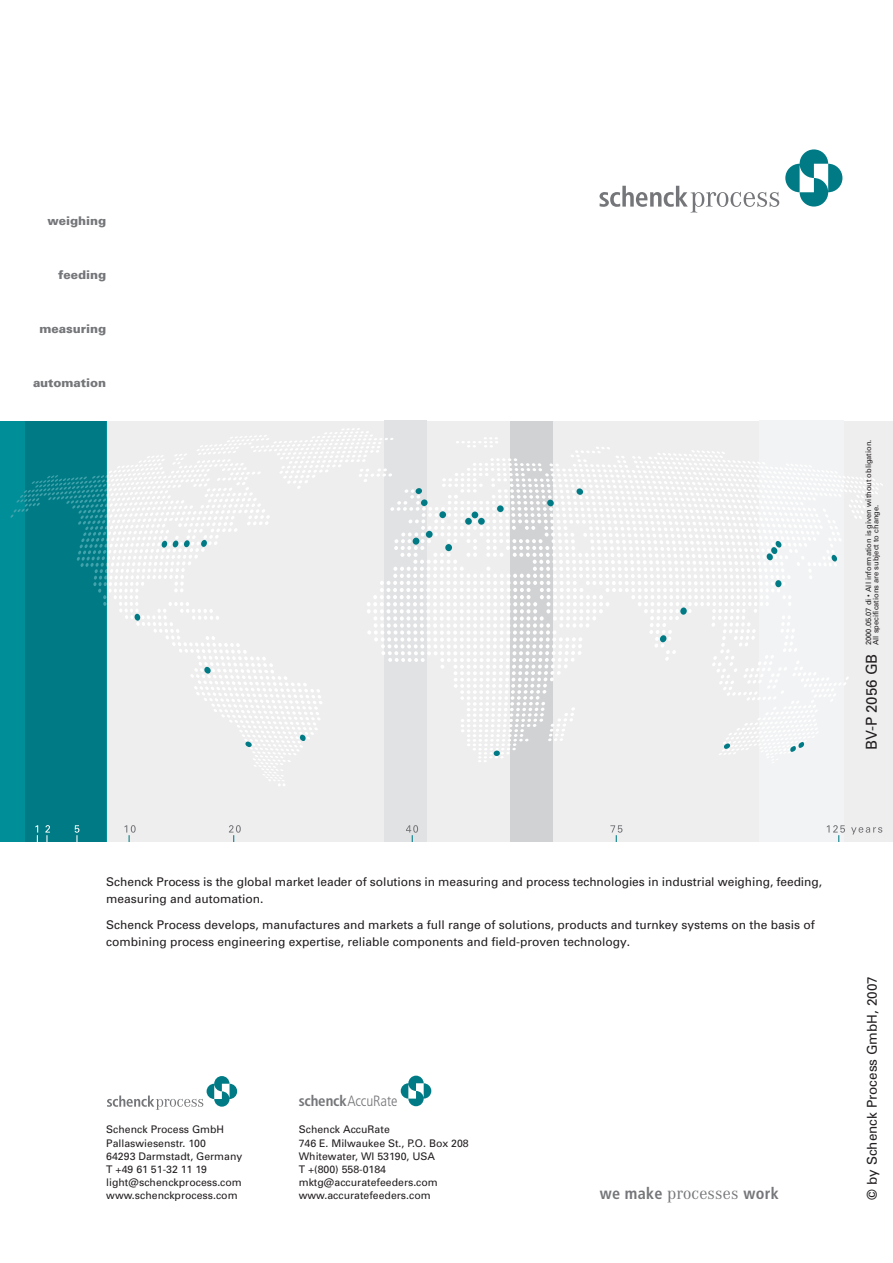
<style>
.page{position:relative;width:893px;height:1263px;background:#fff}
.page>*{position:absolute;margin:0;border:0;box-sizing:border-box;transform-origin:0 0}
.t1{font:700 condensed 16.2px "Frutiger";letter-spacing:.02em;color:#757679}
.t2{font:300 condensed 14.85px "Frutiger";color:#757679}
.t3{font:13.5px "Univers";color:#231f20}
.t4{font:12px/17.4px "Univers";color:#231f20}
.t5{font:900 12px "Univers";color:#757679}
.t6{font:10.5px/13.2px "Univers";color:#231f20}
.t7{font:7.5px/7.5px "Univers";color:#231f20}
.s1{font-size:15px}
.s2{font-weight:700}
.s3{font-family:"Corporate A";font-weight:400;font-stretch:normal;font-size:17.55px}
</style>
<div class="page">
<div style="left:0;top:421px;width:893px;height:421px;background:#eeeeef"></div>
<div style="left:510px;top:421px;width:43px;height:421px;background:#d1d2d4"></div>
<div style="left:384px;top:421px;width:42px;height:421px;background:#e1e2e4"></div>
<div style="left:759px;top:421px;width:85px;height:421px;background:#f2f3f4"></div>
<svg style="left:106px;top:428px;width:777px;height:358px"></svg>
<div style="left:0;top:421px;width:106px;height:421px;background:#008e98"></div>
<div style="left:26px;top:421px;width:80px;height:421px;background:#007b85"></div>
<svg style="left:10px;top:428px;width:96px;height:358px"></svg>
<svg style="left:494px;top:750px;width:6px;height:6px"></svg>
<svg style="left:723px;top:743px;width:8px;height:6px"></svg>
<svg style="left:790px;top:742px;width:14px;height:10px"></svg>
<svg style="left:300px;top:735px;width:6px;height:6px"></svg>
<svg style="left:244px;top:741px;width:9px;height:6px"></svg>
<div style="left:204px;top:667px;width:7px;height:7px;background:#007b85;border-radius:50%"></div>
<div style="left:413px;top:538px;width:6px;height:7px;background:#007b85;border-radius:50%"></div>
<div style="left:478px;top:518px;width:7px;height:7px;background:#007b85;border-radius:50%"></div>
<div style="left:465px;top:518px;width:7px;height:7px;background:#007b85;border-radius:50%"></div>
<div style="left:472px;top:511px;width:6px;height:7px;background:#007b85;border-radius:50%"></div>
<div style="left:497px;top:505px;width:7px;height:7px;background:#007b85;border-radius:50%"></div>
<div style="left:547px;top:500px;width:7px;height:6px;background:#007b85;border-radius:50%"></div>
<div style="left:421px;top:499px;width:7px;height:7px;background:#007b85;border-radius:50%"></div>
<div style="left:576px;top:488px;width:7px;height:7px;background:#007b85;border-radius:50%"></div>
<div style="left:775px;top:580px;width:6px;height:7px;background:#007b85;border-radius:50%"></div>
<div style="left:771px;top:547px;width:7px;height:7px;background:#007b85;border-radius:50%"></div>
<div style="left:162px;top:540px;width:5px;height:8px;background:#007b85;border-radius:3px"></div>
<div style="left:184px;top:540px;width:6px;height:7px;background:#007b85;border-radius:3px"></div>
<div style="left:201px;top:540px;width:6px;height:7px;background:#007b85;border-radius:3px"></div>
<div style="left:173px;top:540px;width:5px;height:8px;background:#007b85;border-radius:3px"></div>
<div style="left:426px;top:531px;width:7px;height:7px;background:#007b85;border-radius:50%"></div>
<div style="left:445px;top:544px;width:7px;height:7px;background:#007b85;border-radius:50%"></div>
<div style="left:439px;top:511px;width:7px;height:7px;background:#007b85;border-radius:50%"></div>
<div style="left:766px;top:553px;width:7px;height:7px;background:#007b85;border-radius:50%"></div>
<svg style="left:775px;top:541px;width:7px;height:7px"></svg>
<div style="left:680px;top:607px;width:7px;height:8px;background:#007b85;border-radius:50%"></div>
<div style="left:660px;top:635px;width:7px;height:7px;background:#007b85;border-radius:50%"></div>
<svg style="left:831px;top:555px;width:6px;height:6px"></svg>
<div style="left:415px;top:488px;width:7px;height:6px;background:#007b85;border-radius:50%"></div>
<div style="left:134px;top:614px;width:6px;height:7px;background:#007b85;border-radius:50%"></div>
<svg style="left:827px;top:825px;width:55px;height:17px"></svg>
<svg style="left:610px;top:825px;width:12px;height:17px"></svg>
<svg style="left:35px;top:825px;width:3px;height:17px"></svg>
<svg style="left:45px;top:825px;width:5px;height:17px"></svg>
<svg style="left:229px;top:825px;width:12px;height:17px"></svg>
<svg style="left:406px;top:825px;width:12px;height:17px"></svg>
<svg style="left:125px;top:825px;width:11px;height:17px"></svg>
<svg style="left:75px;top:825px;width:4px;height:17px"></svg>
<svg style="left:599px;top:186px;width:180px;height:27px"></svg>
<svg style="left:785px;top:149px;width:57px;height:58px"></svg>
<svg style="left:107px;top:1076px;width:130px;height:34px"></svg>
<svg style="left:401px;top:1076px;width:30px;height:30px"></svg>
<p class="t5" style="left:48px;top:216px;width:60px">weighing</p>
<p class="t5" style="left:58px;top:270px;width:49px">feeding</p>
<p class="t5" style="left:40px;top:324px;width:68px">measuring</p>
<p class="t5" style="left:33px;top:378px;width:75px">automation</p>
<p class="t7" style="left:865px;top:645px;width:207px;text-indent:-105px;rotate:-90deg"><span class="s1">BV-P 2056 GB</span> 2000.05.07 di • All information is given without obligation.<br>All specifications are subject to change.</p>
<p class="t4" style="left:106px;top:874px;width:717px">Schenck Process is the global market leader of solutions in measuring and process technologies in industrial weighing, feeding, measuring and automation.</p>
<p class="t4" style="left:106px;top:917px;width:710px">Schenck Process develops, manufactures and markets a full range of solutions, products and turnkey systems on the basis of combining process engineering expertise, reliable components and field-proven technology.</p>
<p class="t2" style="left:299px;top:1095px;width:100px"><span class="s2">schenck</span>AccuRate</p>
<p class="t6" style="left:106px;top:1124px;width:138px">Schenck Process GmbH<br>Pallaswiesenstr. 100<br>64293 Darmstadt, Germany<br>T +49 61 51-32 11 19 light@schenckprocess.com www.schenckprocess.com</p>
<p class="t6" style="left:299px;top:1124px;width:171px">Schenck AccuRate<br>746 E. Milwaukee St., P.O. Box 208<br>Whitewater, WI 53190, USA<br>T +(800) 558-0184 mktg@accuratefeeders.com www.accuratefeeders.com</p>
<h1 class="t1" style="left:600px;top:1187px;width:181px">we make <span class="s3">processes</span> work</h1>
<p class="t3" style="left:867px;top:1199px;width:225px;rotate:-90deg">© by Schenck Process GmbH, 2007</p>
</div>
